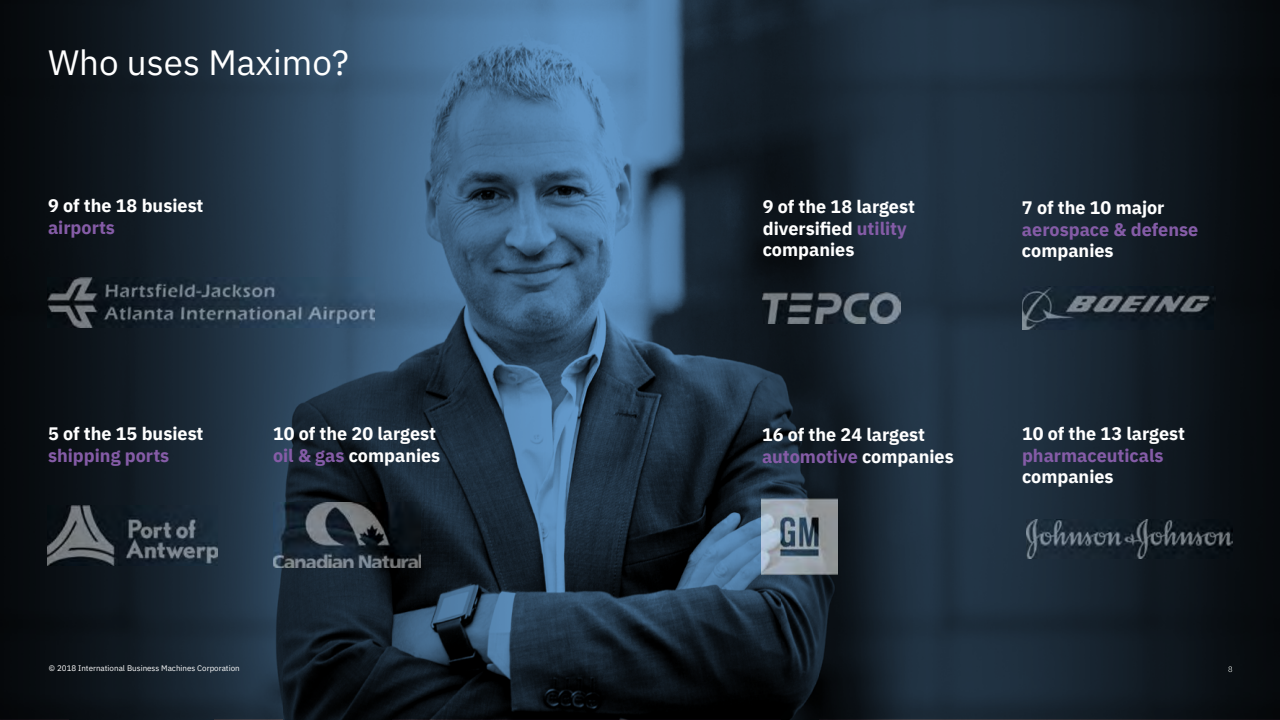
<style>
.page{position:relative;width:1280px;height:720px;background:#fff}
.page>*{position:absolute;margin:0;border:0;box-sizing:border-box;transform-origin:0 0}
.t1{font:35px "IBM Plex Sans";color:#fff}
.t2{font:700 18px/21.6px "IBM Plex Sans";color:#fff}
.t3{font:700 18px "IBM Plex Sans";color:#855ca7}
.t4{font:8px "IBM Plex Sans";color:#fff}
.s1{color:#855ca7}
</style>
<div class="page">
<img style="left:0;top:0;width:817px;height:513px">
<img style="left:817px;top:0;width:463px;height:719px">
<div style="left:0;top:513px;width:70px;height:206px;background:#070b0e"></div>
<img style="left:214px;top:513px;width:70px;height:206px">
<img style="left:392px;top:513px;width:390px;height:206px">
<img style="left:70px;top:565px;width:144px;height:154px">
<img style="left:284px;top:568px;width:108px;height:151px">
<img style="left:782px;top:574px;width:37px;height:145px">
<img style="left:762px;top:498px;width:76px;height:76px">
<img style="left:763px;top:293px;width:137px;height:30px">
<img style="left:48px;top:278px;width:326px;height:49px">
<img style="left:48px;top:505px;width:170px;height:60px">
<svg style="left:1228px;top:666px;width:4px;height:6px"></svg>
<img style="left:1027px;top:520px;width:205px;height:39px">
<img style="left:1022px;top:287px;width:194px;height:43px">
<img style="left:273px;top:503px;width:148px;height:65px">
<h1 class="t1" style="left:48px;top:36px;width:302px">Who uses Maximo?</h1>
<p class="t2" style="left:48px;top:194px;width:157px">9 of the 18 busiest</p>
<p class="t3" style="left:48px;top:213px;width:69px">airports</p>
<p class="t2" style="left:48px;top:421px;width:157px">5 of the 15 busiest</p>
<p class="t3" style="left:48px;top:441px;width:123px">shipping ports</p>
<p class="t2" style="left:273px;top:421px;width:169px">10 of the 20 largest <span class="s1">oil &amp; gas</span> companies</p>
<p class="t4" style="left:49px;top:662px;width:192px">© 2018 International Business Machines Corporation</p>
<p class="t4" style="left:122px;top:662px;width:44px">Corporation</p>
<p class="t2" style="left:763px;top:194px;width:154px">9 of the 18 largest diversified <span class="s1">utility </span>companies</p>
<p class="t2" style="left:1022px;top:195px;width:144px">7 of the 10 major</p>
<p class="t3" style="left:1022px;top:215px;width:178px">aerospace &amp; defense</p>
<p class="t2" style="left:1022px;top:238px;width:93px">companies</p>
<p class="t2" style="left:762px;top:422px;width:193px">16 of the 24 largest <span class="s1">automotive</span> companies</p>
<p class="t2" style="left:1022px;top:421px;width:164px">10 of the 13 largest</p>
<p class="t3" style="left:1022px;top:441px;width:143px">pharmaceuticals</p>
<p class="t2" style="left:1022px;top:465px;width:93px">companies</p>
</div>
